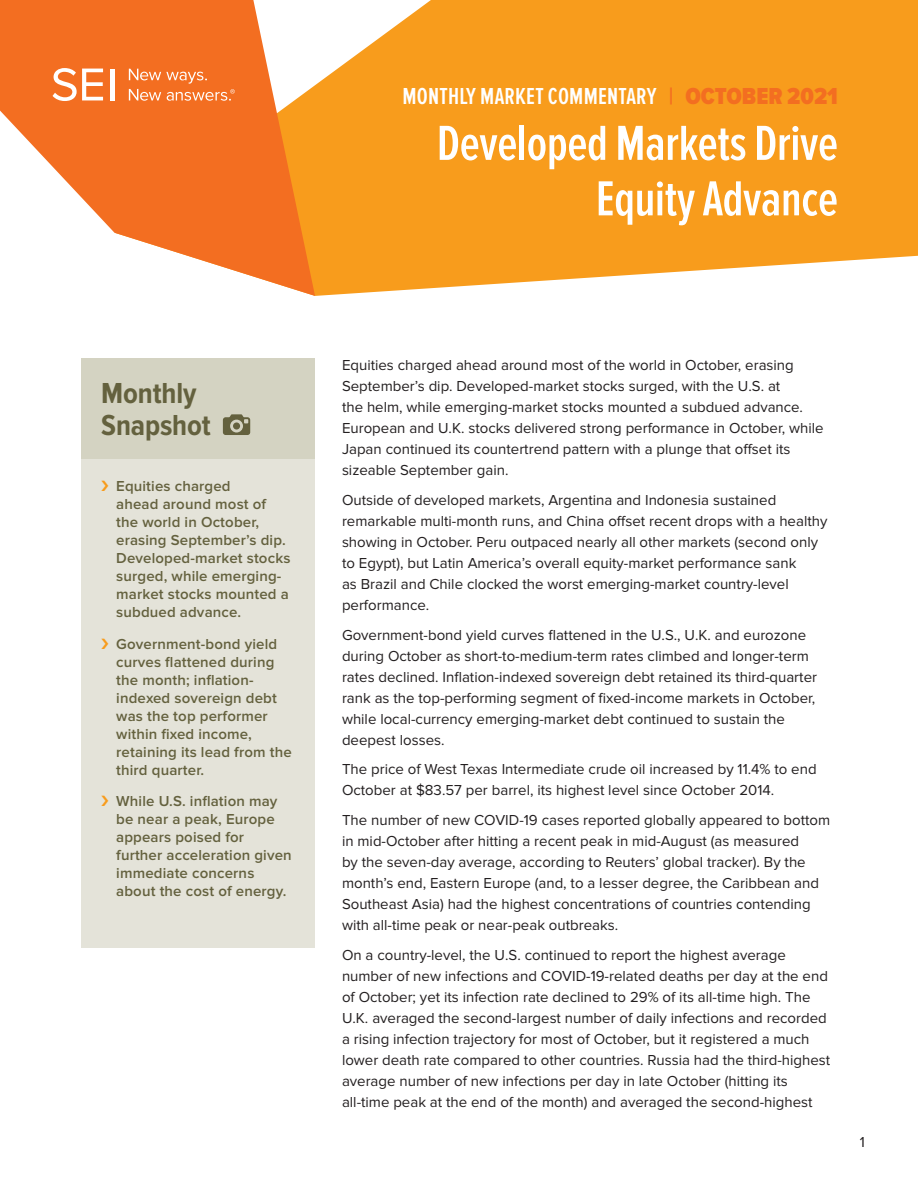
<style>
.page{position:relative;width:918px;height:1188px;background:#fff}
.page>*{position:absolute;margin:0;border:0;box-sizing:border-box;transform-origin:0 0}
.t1{font:600 51px/55.5px "Proxima Nova Ex Cn";letter-spacing:-.005em;color:#fff;text-align:right}
.Head_snapshot{font:700 30px/32.5px "Proxima Nova Cond";letter-spacing:-.005em;color:#64613e}
.t2{font:600 24px "Proxima Nova Ex Cn";letter-spacing:.01em;color:#fff}
.Body_Copy__10pt__R{font:15px/21px "Proxima Nova";color:#231f20}
.t3{font:600 15px/18px "Proxima Nova";letter-spacing:.01em;color:#64613e}
.s1{font-family:"Proxima Nova Cond";color:#f36e21}
.s2{font-family:"Proxima Nova Cond";font-weight:900;color:#f36e21}
</style>
<div class="page">
<svg style="left:315px;top:0;width:603px;height:296px;background:#f8a531"></svg>
<svg style="left:0;top:0;width:315px;height:296px;fill:#f36e21"></svg>
<div style="left:110px;top:69px;width:5px;height:31px;background:#fff"></div>
<svg style="left:53px;top:68px;width:50px;height:33px"></svg>
<svg style="left:129px;top:69px;width:106px;height:32px;background:#f48544"></svg>
<div style="left:81px;top:359px;width:234px;height:100px;background:#d4d3c2"></div>
<svg style="left:223px;top:414px;width:27px;height:21px"></svg>
<div style="left:81px;top:459px;width:234px;height:489px;background:#e4e3d9"></div>
<p class="t2" style="left:402px;top:83px;width:437px">MONTHLY MARKET COMMENTARY <span class="s1">|</span> <span class="s2">OCTOBER 2021</span></p>
<p class="t1" style="left:437px;top:117px;width:403px">Developed Markets Drive<br>Equity Advance</p>
<p class="Head_snapshot" style="left:101px;top:377px;width:111px">Monthly<br>Snapshot</p>
<p class="t3" style="left:116px;top:478px;width:176px">Equities charged<br>ahead around most of the world in October, erasing September’s dip.<br>Developed-market stocks surged, while emerging&shy;market stocks mounted a subdued advance.</p>
<p class="t3" style="left:116px;top:635px;width:177px">Government-bond yield curves flattened during the month; inflation&shy;indexed sovereign debt was the top performer within fixed income, retaining its lead from the third quarter.</p>
<p class="t3" style="left:116px;top:793px;width:177px">While U.S. inflation may be near a peak, Europe appears poised for further acceleration given immediate concerns about the cost of energy.</p>
<p class="Body_Copy__10pt__R" style="left:342px;top:356px;width:483px">Equities charged ahead around most of the world in October, erasing September’s dip. Developed-market stocks surged, with the U.S. at<br>the helm, while emerging-market stocks mounted a subdued advance.<br>European and U.K. stocks delivered strong performance in October, while Japan continued its countertrend pattern with a plunge that offset its sizeable September gain.</p>
<p class="Body_Copy__10pt__R" style="left:342px;top:490px;width:487px">Outside of developed markets, Argentina and Indonesia sustained remarkable multi-month runs, and China offset recent drops with a healthy showing in October. Peru outpaced nearly all other markets (second only to Egypt), but Latin America’s overall equity-market performance sank<br>as Brazil and Chile clocked the worst emerging-market country-level performance.</p>
<p class="Body_Copy__10pt__R" style="left:342px;top:625px;width:477px">Government-bond yield curves flattened in the U.S., U.K. and eurozone during October as short-to-medium-term rates climbed and longer-term rates declined. Inflation-indexed sovereign debt retained its third-quarter rank as the top-performing segment of fixed-income markets in October, while local-currency emerging-market debt continued to sustain the deepest losses.</p>
<p class="Body_Copy__10pt__R" style="left:342px;top:759px;width:476px">The price of West Texas Intermediate crude oil increased by 11.4% to end<br>October at $83.57 per barrel, its highest level since October 2014.</p>
<p class="Body_Copy__10pt__R" style="left:342px;top:810px;width:490px">The number of new COVID-19 cases reported globally appeared to bottom in mid-October after hitting a recent peak in mid-August (as measured<br>by the seven-day average, according to Reuters’ global tracker). By the month’s end, Eastern Europe (and, to a lesser degree, the Caribbean and Southeast Asia) had the highest concentrations of countries contending with all-time peak or near-peak outbreaks.</p>
<p class="Body_Copy__10pt__R" style="left:342px;top:945px;width:490px">On a country-level, the U.S. continued to report the highest average number of new infections and COVID-19-related deaths per day at the end of October; yet its infection rate declined to 29% of its all-time high. The U.K. averaged the second-largest number of daily infections and recorded a rising infection trajectory for most of October, but it registered a much lower death rate compared to other countries. Russia had the third-highest average number of new infections per day in late October (hitting its all-time peak at the end of the month) and averaged the second-highest</p>
<p class="Body_Copy__10pt__R" style="left:860px;top:1132px;width:7px">1</p>
</div>
